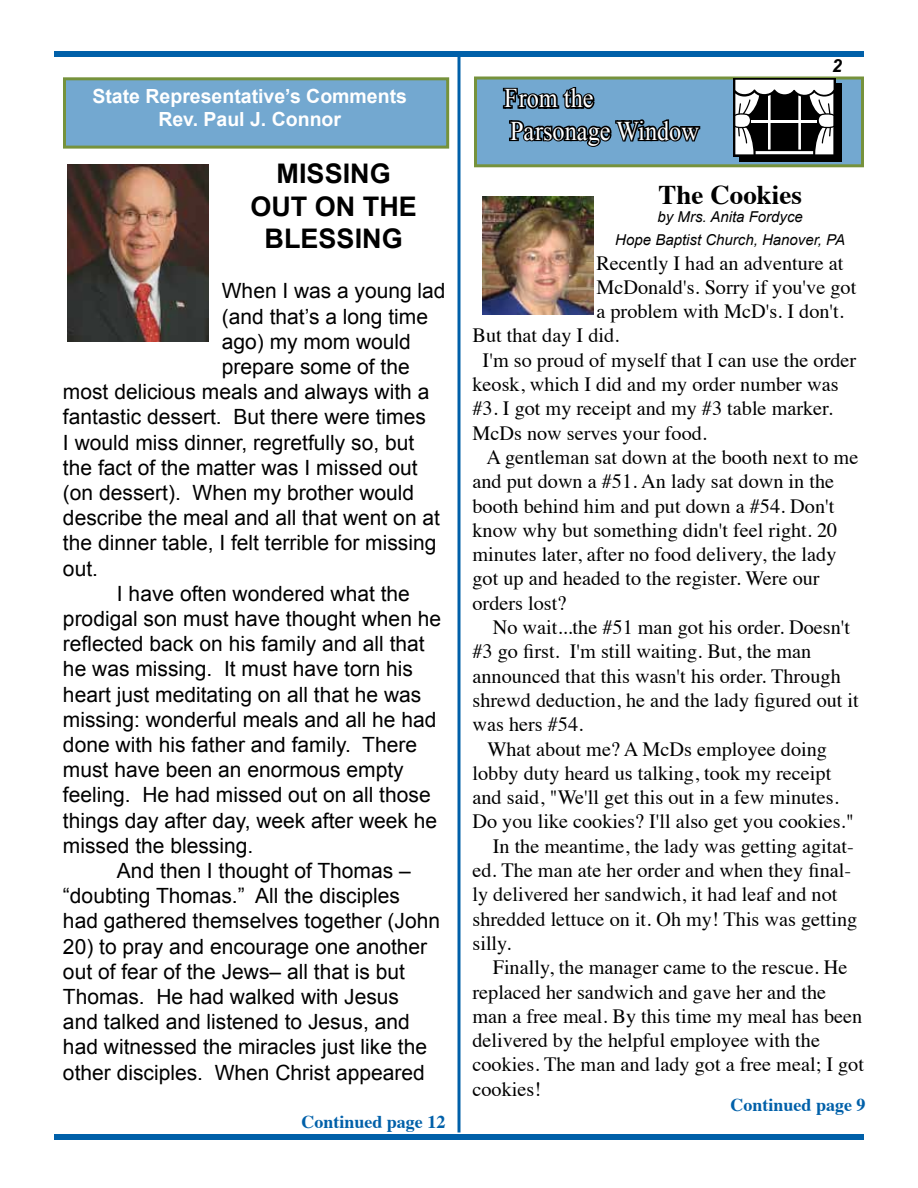
<style>
.page{position:relative;width:918px;height:1188px;background:#fff}
.page>*{position:absolute;margin:0;border:0;box-sizing:border-box;transform-origin:0 0}
.t1{font:700 27px "Arial";color:#000}
.t2{font:27px/32.4px "Times New Roman";color:#fff;scale:.9 1}
.t3{font:700 27px "Times";color:#000}
.t4{font:21px/25.2px "Arial";color:#000}
.t5{font:20.25px "Times";color:#000}
.t6{font:700 19.5px/23.4px "Arial";color:#fff;text-align:center}
.t7{font:700 18px "Times";color:#0060a9}
.t8{font:italic 700 18px "Arial";color:#000}
.t9{font:italic 15px/23.4px "Arial";color:#000;text-align:center}
</style>
<div class="page">
<div style="left:474px;top:76px;width:390px;height:91px;background:#73a8d0;border:3px solid #76923c"></div>
<svg style="left:733px;top:78px;width:103px;height:79px"></svg>
<div style="left:739px;top:83px;width:102px;height:79px;background:#000"></div>
<svg style="left:734px;top:80px;width:101px;height:74px"></svg>
<svg style="left:502px;top:87px;width:199px;height:60px"></svg>
<div style="left:63px;top:77px;width:386px;height:72px;background:#73a8d0;border:3px solid #76923c"></div>
<hr style="left:458px;top:54px;width:2px;height:1078px;background:#0060a9">
<div style="left:54px;top:51px;width:810px;height:6px;background:#0060a9"></div>
<img style="left:68px;top:164px;width:140px;height:178px">
<div style="left:54px;top:1134px;width:810px;height:6px;background:#0060a9"></div>
<img style="left:483px;top:197px;width:110px;height:118px">
<p class="t6" style="left:92px;top:85px;width:316px">State Representative’s Comments<br>Rev. Paul J. Connor</p>
<h1 class="t1" style="left:277px;top:156px;width:93px">MISSING</h1>
<h1 class="t1" style="left:250px;top:188px;width:168px">OUT ON THE</h1>
<h1 class="t1" style="left:265px;top:220px;width:117px">BLESSING</h1>
<p class="t4" style="left:222px;top:279px;width:225px">When I was a young lad</p>
<p class="t4" style="left:222px;top:304px;width:208px">(and that’s a long time</p>
<p class="t4" style="left:222px;top:329px;width:191px">ago) my mom would</p>
<p class="t4" style="left:222px;top:354px;width:189px">prepare some of the</p>
<p class="t4" style="left:63px;top:379px;width:368px">most delicious meals and always with a</p>
<p class="t4" style="left:63px;top:405px;width:364px">fantastic dessert. But there were times</p>
<p class="t4" style="left:63px;top:430px;width:353px">I would miss dinner, regretfully so, but</p>
<p class="t4" style="left:63px;top:455px;width:356px">the fact of the matter was I missed out</p>
<p class="t4" style="left:63px;top:480px;width:353px">(on dessert). When my brother would</p>
<p class="t4" style="left:63px;top:505px;width:379px">describe the meal and all that went on at</p>
<p class="t4" style="left:63px;top:531px;width:375px">the dinner table, I felt terrible for missing</p>
<p class="t4" style="left:63px;top:556px;width:37px">out.</p>
<p class="t4" style="left:117px;top:581px;width:295px">I have often wondered what the</p>
<p class="t4" style="left:63px;top:606px;width:380px">prodigal son must have thought when he</p>
<p class="t4" style="left:63px;top:631px;width:363px">reflected back on his family and all that</p>
<p class="t4" style="left:63px;top:657px;width:352px">he was missing. It must have torn his</p>
<p class="t4" style="left:63px;top:682px;width:360px">heart just meditating on all that he was</p>
<p class="t4" style="left:63px;top:707px;width:375px">missing: wonderful meals and all he had</p>
<p class="t4" style="left:63px;top:732px;width:356px">done with his father and family. There</p>
<p class="t4" style="left:63px;top:757px;width:342px">must have been an enormous empty</p>
<p class="t4" style="left:63px;top:783px;width:369px">feeling. He had missed out on all those</p>
<p class="t4" style="left:63px;top:808px;width:376px">things day after day, week after week he</p>
<p class="t4" style="left:63px;top:833px;width:192px">missed the blessing.</p>
<p class="t4" style="left:117px;top:858px;width:295px">And then I thought of Thomas –</p>
<p class="t4" style="left:63px;top:883px;width:338px">“doubting Thomas.” All the disciples</p>
<p class="t4" style="left:63px;top:909px;width:379px">had gathered themselves together (John</p>
<p class="t4" style="left:63px;top:934px;width:366px">20) to pray and encourage one another out of fear of the Jews– all that is but Thomas. He had walked with Jesus and talked and listened to Jesus, and had witnessed the miracles just like the other disciples. When Christ appeared</p>
<p class="t7" style="left:301px;top:1105px;width:146px">Continued page 12</p>
<h1 class="t2" style="left:504px;top:82px;width:218px">From the<br>Parsonage Window</h1>
<p class="t8" style="left:832px;top:53px;width:12px">2</p>
<h1 class="t3" style="left:659px;top:169px;width:145px">The Cookies</h1>
<p class="t9" style="left:615px;top:205px;width:231px">by Mrs. Anita Fordyce<br>Hope Baptist Church, Hanover, PA</p>
<p class="t5" style="left:596px;top:244px;width:248px">Recently I had an adventure at</p>
<p class="t5" style="left:596px;top:268px;width:261px">McDonald's. Sorry if you've got</p>
<p class="t5" style="left:596px;top:292px;width:249px">a problem with McD's. I don't.</p>
<p class="t5" style="left:473px;top:317px;width:148px">But that day I did.</p>
<p class="t5" style="left:483px;top:341px;width:375px">I'm so proud of myself that I can use the order</p>
<p class="t5" style="left:473px;top:365px;width:368px">keosk, which I did and my order number was</p>
<p class="t5" style="left:473px;top:390px;width:362px">#3. I got my receipt and my #3 table marker.</p>
<p class="t5" style="left:473px;top:414px;width:236px">McDs now serves your food.</p>
<p class="t5" style="left:487px;top:438px;width:373px">A gentleman sat down at the booth next to me</p>
<p class="t5" style="left:473px;top:463px;width:363px">and put down a #51. An lady sat down in the</p>
<p class="t5" style="left:473px;top:487px;width:363px">booth behind him and put down a #54. Don't</p>
<p class="t5" style="left:473px;top:511px;width:366px">know why but something didn't feel right. 20</p>
<p class="t5" style="left:473px;top:535px;width:365px">minutes later, after no food delivery, the lady</p>
<p class="t5" style="left:473px;top:560px;width:349px">got up and headed to the register. Were our</p>
<p class="t5" style="left:473px;top:584px;width:95px">orders lost?</p>
<p class="t5" style="left:493px;top:608px;width:359px">No wait...the #51 man got his order. Doesn't</p>
<p class="t5" style="left:473px;top:633px;width:340px">#3 go first. I'm still waiting. But, the man</p>
<p class="t5" style="left:473px;top:657px;width:370px">announced that this wasn't his order. Through</p>
<p class="t5" style="left:473px;top:681px;width:388px">shrewd deduction, he and the lady figured out it</p>
<p class="t5" style="left:473px;top:706px;width:112px">was hers #54.</p>
<p class="t5" style="left:487px;top:730px;width:341px">What about me? A McDs employee doing</p>
<p class="t5" style="left:473px;top:754px;width:360px">lobby duty heard us talking, took my receipt</p>
<p class="t5" style="left:473px;top:778px;width:368px">and said, "We'll get this out in a few minutes.</p>
<p class="t5" style="left:473px;top:803px;width:383px">Do you like cookies? I'll also get you cookies."</p>
<p class="t5" style="left:493px;top:827px;width:363px">In the meantime, the lady was getting agitat-</p>
<p class="t5" style="left:473px;top:851px;width:380px">ed. The man ate her order and when they final-</p>
<p class="t5" style="left:473px;top:876px;width:366px">ly delivered her sandwich, it had leaf and not</p>
<p class="t5" style="left:473px;top:900px;width:386px">shredded lettuce on it. Oh my! This was getting</p>
<p class="t5" style="left:473px;top:924px;width:40px">silly.</p>
<p class="t5" style="left:493px;top:949px;width:356px">Finally, the manager came to the rescue. He</p>
<p class="t5" style="left:473px;top:973px;width:355px">replaced her sandwich and gave her and the</p>
<p class="t5" style="left:473px;top:997px;width:391px">man a free meal. By this time my meal has been</p>
<p class="t5" style="left:473px;top:1021px;width:349px">delivered by the helpful employee with the</p>
<p class="t5" style="left:473px;top:1046px;width:393px">cookies. The man and lady got a free meal; I got</p>
<p class="t5" style="left:473px;top:1070px;width:70px">cookies!</p>
<p class="t7" style="left:731px;top:1088px;width:137px">Continued page 9</p>
</div>
